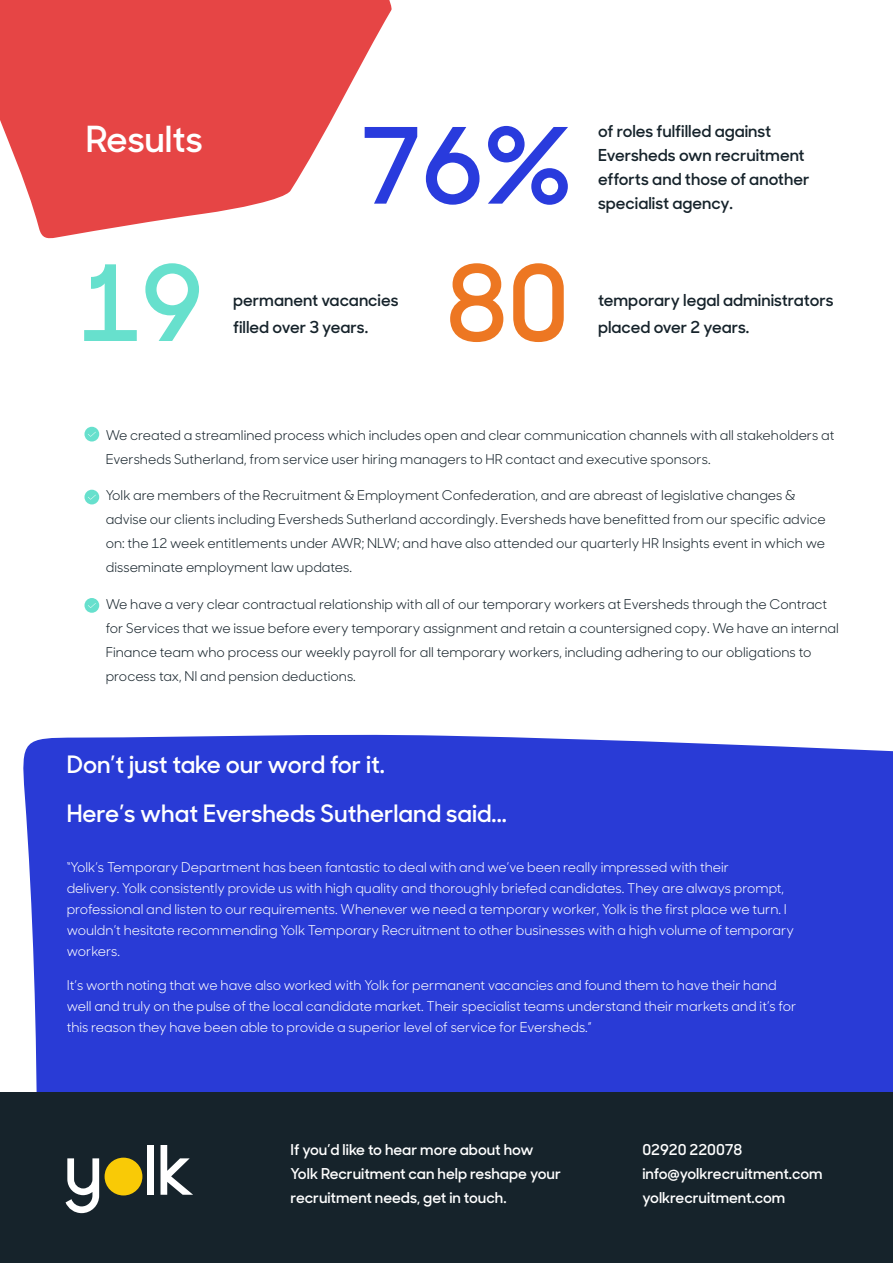
<style>
.page{position:relative;width:893px;height:1263px;background:#fff}
.page>*{position:absolute;margin:0;border:0;box-sizing:border-box;transform-origin:0 0}
.t1{font:600 105px "Sharp Sans Display No 1";color:#293bdd}
.t2{font:600 105px "Sharp Sans Display No 1";color:#67e0cd}
.t3{font:600 105px "Sharp Sans Display No 1";color:#ed7722}
.t4{font:600 36px "Sharp Sans Display No 1";color:#fff}
.t5{font:600 24px/49.5px "Sharp Sans Display No 1";color:#fff}
.t6{font:600 16.5px/24px "Sharp Sans Display No 1";color:#16232b}
.t7{font:600 15px/24px "Sharp Sans Display No 1";color:#fff}
.t8{font:13.5px/24px "Sharp Sans Display No 1";color:#16232b}
.t9{font:13.5px/21px "Sharp Sans Display No 1";color:#fff}
</style>
<div class="page">
<div style="left:21px;top:734px;width:872px;height:359px;background:#293bd6"></div>
<svg style="left:0;top:0;width:392px;height:239px;fill:#e64545"></svg>
<div style="left:0;top:1093px;width:893px;height:170px;background:#16232b"></div>
<svg style="left:66px;top:1158px;width:33px;height:55px"></svg>
<svg style="left:161px;top:1145px;width:32px;height:50px"></svg>
<div style="left:148px;top:1145px;width:6px;height:50px;background:#fff"></div>
<div style="left:105px;top:1157px;width:37px;height:38px;background:#f9ca06;border-radius:50%"></div>
<div style="left:84px;top:598px;width:15px;height:15px;background:#67e0cd;border-radius:50%"></div>
<svg style="left:88px;top:603px;width:8px;height:5px"></svg>
<div style="left:84px;top:490px;width:15px;height:14px;background:#67e0cd;border-radius:50%"></div>
<svg style="left:88px;top:495px;width:8px;height:4px"></svg>
<div style="left:84px;top:427px;width:15px;height:14px;background:#67e0cd;border-radius:50%"></div>
<svg style="left:88px;top:432px;width:8px;height:5px"></svg>
<h2 class="t4" style="left:86px;top:111px;width:119px">Results</h2>
<h1 class="t2" style="left:80px;top:222px;width:125px">19</h1>
<h1 class="t1" style="left:360px;top:84px;width:213px">76%</h1>
<p class="t6" style="left:233px;top:286px;width:167px;line-height:27px">permanent vacancies filled over 3 years.</p>
<h1 class="t3" style="left:446px;top:222px;width:125px">80</h1>
<p class="t6" style="left:598px;top:118px;width:213px">of roles fulfilled against<br>Eversheds own recruitment efforts and those of another specialist agency.</p>
<p class="t6" style="left:598px;top:287px;width:237px">temporary legal administrators</p>
<p class="t6" style="left:598px;top:314px;width:153px">placed over 2 years.</p>
<p class="t8" style="left:106px;top:422px;width:730px">We created a streamlined process which includes open and clear communication channels with all stakeholders at<br>Eversheds Sutherland, from service user hiring managers to HR contact and executive sponsors.</p>
<p class="t8" style="left:106px;top:482px;width:722px">Yolk are members of the Recruitment &amp; Employment Confederation, and are abreast of legislative changes &amp; advise our clients including Eversheds Sutherland accordingly. Eversheds have benefitted from our specific advice on: the 12 week entitlements under AWR; NLW; and have also attended our quarterly HR Insights event in which we disseminate employment law updates.</p>
<p class="t8" style="left:106px;top:591px;width:735px">We have a very clear contractual relationship with all of our temporary workers at Eversheds through the Contract for Services that we issue before every temporary assignment and retain a countersigned copy. We have an internal Finance team who process our weekly payroll for all temporary workers, including adhering to our obligations to process tax, NI and pension deductions.</p>
<h3 class="t5" style="left:67px;top:738px;width:442px">Don’t just take our word for it.<br>Here’s what Eversheds Sutherland said...</h3>
<p class="t9" style="left:67px;top:856px;width:729px">“Yolk’s Temporary Department has been fantastic to deal with and we’ve been really impressed with their<br>delivery. Yolk consistently provide us with high quality and thoroughly briefed candidates. They are always prompt, professional and listen to our requirements. Whenever we need a temporary worker, Yolk is the first place we turn. I wouldn’t hesitate recommending Yolk Temporary Recruitment to other businesses with a high volume of temporary workers.</p>
<p class="t9" style="left:67px;top:974px;width:731px">It’s worth noting that we have also worked with Yolk for permanent vacancies and found them to have their hand well and truly on the pulse of the local candidate market. Their specialist teams understand their markets and it’s for this reason they have been able to provide a superior level of service for Eversheds.”</p>
<p class="t7" style="left:291px;top:1137px;width:272px">If you’d like to hear more about how<br>Yolk Recruitment can help reshape your recruitment needs, get in touch.</p>
<p class="t7" style="left:642px;top:1137px;width:182px">02920 220078 info@yolkrecruitment.com yolkrecruitment.com</p>
</div>
